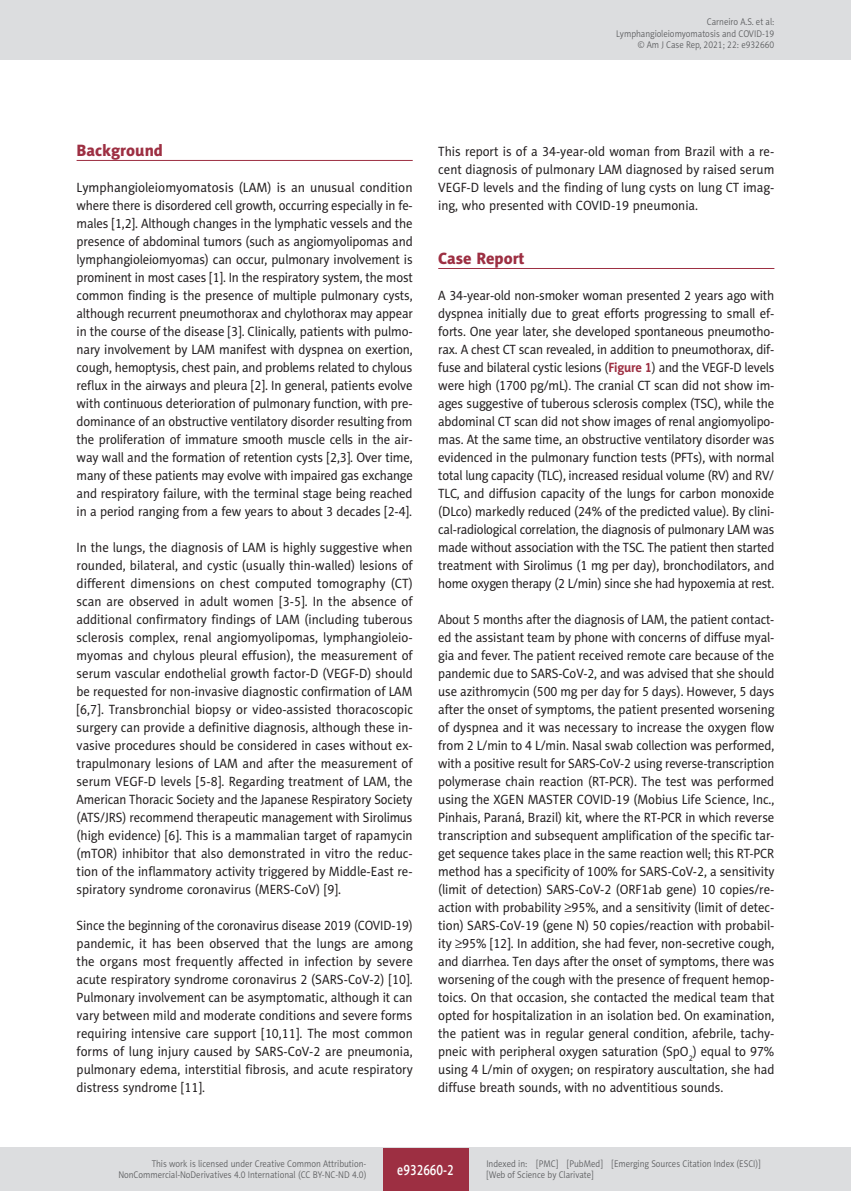
<style>
.page{position:relative;width:851px;height:1191px;background:#fff}
.page>*{position:absolute;margin:0;border:0;box-sizing:border-box;transform-origin:0 0}
.AJCR_Headline_1{font:16.5px "Naomi Sans EFN Heavy";color:#9d2f42}
.AJCR_e-PAGINA{font:15px "Naomi Sans EFN Medium";color:#fff;scale:.8 1}
.AJCR_Body{font:13.5px/18px "Naomi Sans EFN";letter-spacing:-.005em;color:#231f20;text-align:justify;scale:.95 1}
.AJCR_Body-2{font:13.5px/18px "Naomi Sans EFN";letter-spacing:-.005em;color:#231f20;text-align:justify;scale:.93 1}
.AJCR_Body-3{font:13.5px/18px "Naomi Sans EFN";letter-spacing:-.005em;color:#231f20;text-align:justify}
.AJCR_pagina_zywa{font:9.75px/11.2px "Naomi Sans EFN Light";color:#57585a;text-align:right;scale:.9 1}
.AJCR_pagina_sygnatur{font:9.75px "Naomi Sans EFN Light";color:#57585a;scale:.9 1}
.s1{font-weight:700;color:#9d2f42}
.s2{font-family:"Standard Sym L"}
</style>
<div class="page">
<hr style="left:77px;top:160px;width:335px;height:1px;background:#9d2f42">
<hr style="left:438px;top:268px;width:336px;height:1px;background:#9d2f42">
<div style="left:0;top:0;width:850px;height:60px;background:#dcdddf"></div>
<hr style="left:850px;top:0;width:1px;height:60px;background:#dcdddf">
<div style="left:0;top:1148px;width:850px;height:43px;background:#dcdddf"></div>
<div style="left:383px;top:1147px;width:85px;height:43px;background:#9d2f42"></div>
<p class="AJCR_pagina_zywa" style="left:616px;top:16px;width:177px">Carneiro A.S. et al:<br>Lymphangioleiomyomatosis and COVID-19</p>
<p class="AJCR_pagina_sygnatur" style="left:637px;top:39px;width:153px">© Am J Case Rep, 2021; 22: e932660</p>
<p class="AJCR_Headline_1" style="left:77px;top:140px;width:88px">Background</p>
<p class="AJCR_Body-3" style="left:77px;top:178px;width:338px">Lymphangioleiomyomatosis (LAM) is an unusual condition where there is disordered cell growth, occurring especially in fe&shy;males [1,2]. Although changes in the lymphatic vessels and the presence of abdominal tumors (such as angiomyolipomas and lymphangioleiomyomas) can occur, pulmonary involvement is prominent in most cases [1]. In the respiratory system, the most common finding is the presence of multiple pulmonary cysts, although recurrent pneumothorax and chylothorax may appear in the course of the disease [3]. Clinically, patients with pulmo&shy;nary involvement by LAM manifest with dyspnea on exertion, cough, hemoptysis, chest pain, and problems related to chylous reflux in the airways and pleura [2]. In general, patients evolve with continuous deterioration of pulmonary function, with pre&shy;dominance of an obstructive ventilatory disorder resulting from the proliferation of immature smooth muscle cells in the air&shy;way wall and the formation of retention cysts [2,3]. Over time, many of these patients may evolve with impaired gas exchange and respiratory failure, with the terminal stage being reached in a period ranging from a few years to about 3 decades [2-4].</p>
<p class="AJCR_Body" style="left:77px;top:538px;width:355px">In the lungs, the diagnosis of LAM is highly suggestive when rounded, bilateral, and cystic (usually thin-walled) lesions of different dimensions on chest computed tomography (CT) scan are observed in adult women [3-5]. In the absence of additional confirmatory findings of LAM (including tuberous sclerosis complex, renal angiomyolipomas, lymphangioleio&shy;myomas and chylous pleural effusion), the measurement of serum vascular endothelial growth factor-D (VEGF-D) should be requested for non-invasive diagnostic confirmation of LAM [6,7]. Transbronchial biopsy or video-assisted thoracoscopic surgery can provide a definitive diagnosis, although these in&shy;vasive procedures should be considered in cases without ex&shy;trapulmonary lesions of LAM and after the measurement of serum VEGF-D levels [5-8]. Regarding treatment of LAM, the American Thoracic Society and the Japanese Respiratory Society (ATS/JRS) recommend therapeutic management with Sirolimus (high evidence) [6]. This is a mammalian target of rapamycin (mTOR) inhibitor that also demonstrated in vitro the reduc&shy;tion of the inflammatory activity triggered by Middle-East re&shy;spiratory syndrome coronavirus (MERS-CoV) [9].</p>
<p class="AJCR_Body-2" style="left:77px;top:916px;width:363px">Since the beginning of the coronavirus disease 2019 (COVID-19) pandemic, it has been observed that the lungs are among the organs most frequently affected in infection by severe acute respiratory syndrome coronavirus 2 (SARS-CoV-2) [10].<br>Pulmonary involvement can be asymptomatic, although it can vary between mild and moderate conditions and severe forms requiring intensive care support [10,11]. The most common forms of lung injury caused by SARS-CoV-2 are pneumonia, pulmonary edema, interstitial fibrosis, and acute respiratory distress syndrome [11].</p>
<p class="AJCR_Body" style="left:438px;top:142px;width:355px">This report is of a 34-year-old woman from Brazil with a re&shy;cent diagnosis of pulmonary LAM diagnosed by raised serum VEGF-D levels and the finding of lung cysts on lung CT imag&shy;ing, who presented with COVID-19 pneumonia.</p>
<p class="AJCR_Headline_1" style="left:438px;top:248px;width:88px">Case Report</p>
<p class="AJCR_Body" style="left:438px;top:286px;width:355px">A 34-year-old non-smoker woman presented 2 years ago with dyspnea initially due to great efforts progressing to small ef&shy;forts. One year later, she developed spontaneous pneumotho&shy;rax. A chest CT scan revealed, in addition to pneumothorax, dif&shy;fuse and bilateral cystic lesions (<span class="s1">Figure 1</span>) and the VEGF-D levels were high (1700 pg/mL). The cranial CT scan did not show im&shy;ages suggestive of tuberous sclerosis complex (TSC), while the abdominal CT scan did not show images of renal angiomyolipo&shy;mas. At the same time, an obstructive ventilatory disorder was evidenced in the pulmonary function tests (PFTs), with normal total lung capacity (TLC), increased residual volume (RV) and RV/ TLC, and diffusion capacity of the lungs for carbon monoxide (DLco) markedly reduced (24% of the predicted value). By clini&shy;cal-radiological correlation, the diagnosis of pulmonary LAM was made without association with the TSC. The patient then started treatment with Sirolimus (1 mg per day), bronchodilators, and home oxygen therapy (2 L/min) since she had hypoxemia at rest.</p>
<p class="AJCR_Body-2" style="left:438px;top:610px;width:363px">About 5 months after the diagnosis of LAM, the patient contact&shy;ed the assistant team by phone with concerns of diffuse myal&shy;gia and fever. The patient received remote care because of the pandemic due to SARS-CoV-2, and was advised that she should use azithromycin (500 mg per day for 5 days). However, 5 days after the onset of symptoms, the patient presented worsening of dyspnea and it was necessary to increase the oxygen flow from 2 L/min to 4 L/min. Nasal swab collection was performed, with a positive result for SARS-CoV-2 using reverse-transcription polymerase chain reaction (RT-PCR). The test was performed using the XGEN MASTER COVID-19 (Mobius Life Science, Inc., Pinhais, Paraná, Brazil) kit, where the RT-PCR in which reverse transcription and subsequent amplification of the specific tar&shy;get sequence takes place in the same reaction well; this RT-PCR method has a specificity of 100% for SARS-CoV-2, a sensitivity (limit of detection) SARS-CoV-2 (ORF1ab gene) 10 copies/re&shy;action with probability <span class="s2">³</span>95%, and a sensitivity (limit of detec&shy;tion) SARS-CoV-19 (gene N) 50 copies/reaction with probabil&shy;ity <span class="s2">³</span>95% [12]. In addition, she had fever, non-secretive cough, and diarrhea. Ten days after the onset of symptoms, there was worsening of the cough with the presence of frequent hemop&shy;toics. On that occasion, she contacted the medical team that opted for hospitalization in an isolation bed. On examination, the patient was in regular general condition, afebrile, tachy&shy;pneic with peripheral oxygen saturation (SpO<sub>2</sub>) equal to 97% using 4 L/min of oxygen; on respiratory auscultation, she had diffuse breath sounds, with no adventitious sounds.</p>
<p class="AJCR_pagina_zywa" style="left:118px;top:1158px;width:277px">This work is licensed under Creative Common Attribution-<br>NonCommercial-NoDerivatives 4.0 International (CC BY-NC-ND 4.0)</p>
<p class="AJCR_e-PAGINA" style="left:397px;top:1160px;width:72px">e932660-2</p>
<p class="AJCR_pagina_zywa" style="left:486px;top:1158px;width:306px;text-align:left">Indexed in: [PMC] [PubMed] [Emerging Sources Citation Index (ESCI)] [Web of Science by Clarivate]</p>
</div>
